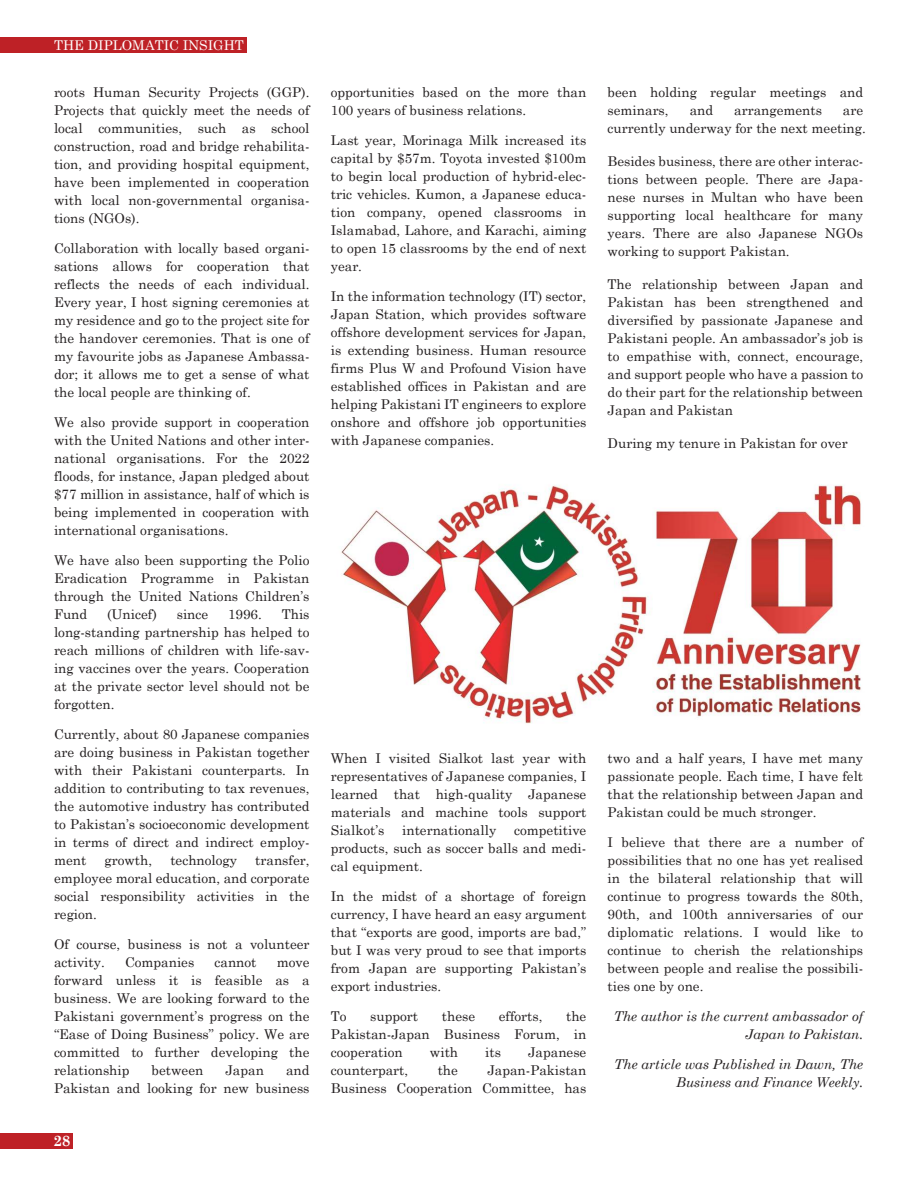
<style>
.page{position:relative;width:918px;height:1188px;background:#fff}
.page>*{position:absolute;margin:0;border:0;box-sizing:border-box;transform-origin:0 0}
.t1{font:700 15px "Century Schoolbook";color:#fff}
.t2{font:13.5px/18px "Century Schoolbook";color:#231f20;text-align:justify}
.t3{font:italic 13.5px/18px "Century Schoolbook";color:#231f20;text-align:right}
.t4{font:13.5px "Century Schoolbook";color:#fff}
</style>
<div class="page">
<div style="left:0;top:37px;width:247px;height:16px;background:#be2126"></div>
<div style="left:0;top:1133px;width:73px;height:16px;background:#be2126"></div>
<img style="left:341px;top:484px;width:520px;height:240px">
<p class="t4" style="left:54px;top:34px;width:191px">THE DIPLOMATIC INSIGHT</p>
<p class="t2" style="left:54px;top:82px;width:257px">roots Human Security Projects (GGP).<br>Projects that quickly meet the needs of local communities, such as school construction, road and bridge rehabilita&shy;tion, and providing hospital equipment, have been implemented in cooperation with local non-governmental organisa&shy;tions (NGOs).</p>
<p class="t2" style="left:54px;top:238px;width:257px">Collaboration with locally based organi&shy;sations allows for cooperation that reflects the needs of each individual.<br>Every year, I host signing ceremonies at my residence and go to the project site for the handover ceremonies. That is one of my favourite jobs as Japanese Ambassa&shy;dor; it allows me to get a sense of what the local people are thinking of.</p>
<p class="t2" style="left:54px;top:412px;width:257px">We also provide support in cooperation with the United Nations and other inter&shy;national organisations. For the 2022 floods, for instance, Japan pledged about $77 million in assistance, half of which is being implemented in cooperation with international organisations.</p>
<p class="t2" style="left:54px;top:550px;width:257px">We have also been supporting the Polio Eradication Programme in Pakistan through the United Nations Children’s Fund</p>
<p class="t2" style="left:107px;top:604px;width:51px">(Unicef)</p>
<p class="t2" style="left:177px;top:604px;width:33px">since</p>
<p class="t2" style="left:228px;top:604px;width:35px">1996.</p>
<p class="t2" style="left:54px;top:604px;width:257px;text-indent:228px">This long-standing partnership has helped to reach millions of children with life-sav&shy;ing vaccines over the years. Cooperation at the private sector level should not be forgotten.</p>
<p class="t2" style="left:54px;top:724px;width:257px">Currently, about 80 Japanese companies are doing business in Pakistan together with their Pakistani counterparts. In addition to contributing to tax revenues, the automotive industry has contributed to Pakistan’s socioeconomic development in terms of direct and indirect employ&shy;ment</p>
<p class="t2" style="left:54px;top:850px;width:257px;text-indent:201px">transfer, employee moral education, and corporate social responsibility activities in the region.</p>
<p class="t2" style="left:54px;top:934px;width:257px">Of course, business is not a volunteer activity.</p>
<p class="t2" style="left:104px;top:850px;width:49px">growth,</p>
<p class="t2" style="left:170px;top:850px;width:68px">technology</p>
<p class="t2" style="left:125px;top:952px;width:71px">Companies</p>
<p class="t2" style="left:215px;top:952px;width:43px">cannot</p>
<p class="t2" style="left:54px;top:952px;width:257px;text-indent:223px">move forward unless it is feasible as a business. We are looking forward to the Pakistani government’s progress on the “Ease of Doing Business” policy. We are committed to further developing the relationship</p>
<p class="t2" style="left:54px;top:1060px;width:257px;text-align:right">and<br>Pakistan and looking for new business</p>
<p class="t2" style="left:152px;top:1060px;width:53px">between</p>
<p class="t2" style="left:225px;top:1060px;width:40px">Japan</p>
<p class="t1" style="left:53px;top:1129px;width:19px">28</p>
<p class="t2" style="left:331px;top:82px;width:257px">opportunities based on the more than<br>100 years of business relations.</p>
<p class="t2" style="left:331px;top:130px;width:257px">Last year, Morinaga Milk increased its capital by $57m. Toyota invested $100m to begin local production of hybrid-elec&shy;tric vehicles. Kumon, a Japanese educa&shy;tion company, opened classrooms in Islamabad, Lahore, and Karachi, aiming to open 15 classrooms by the end of next year.</p>
<p class="t2" style="left:331px;top:286px;width:257px">In the information technology (IT) sector, Japan Station, which provides software offshore development services for Japan, is extending business. Human resource firms Plus W and Profound Vision have established offices in Pakistan and are helping Pakistani IT engineers to explore onshore and offshore job opportunities with Japanese companies.</p>
<p class="t2" style="left:331px;top:748px;width:257px">When I visited Sialkot last year with representatives of Japanese companies, I learned that high-quality Japanese materials and machine tools support Sialkot’s</p>
<p class="t2" style="left:331px;top:820px;width:257px;text-indent:183px">competitive products, such as soccer balls and medi&shy;cal equipment.</p>
<p class="t2" style="left:331px;top:886px;width:257px">In the midst of a shortage of foreign currency, I have heard an easy argument that “exports are good, imports are bad,” but I was very proud to see that imports from Japan are supporting Pakistan’s export industries.</p>
<p class="t2" style="left:331px;top:1006px;width:17px">To</p>
<p class="t2" style="left:370px;top:1006px;width:49px">support</p>
<p class="t2" style="left:442px;top:1006px;width:35px">these</p>
<p class="t2" style="left:499px;top:1006px;width:45px">efforts,</p>
<p class="t2" style="left:402px;top:820px;width:96px">internationally</p>
<p class="t2" style="left:331px;top:1006px;width:257px;text-indent:235px">the Pakistan-Japan Business Forum, in cooperation</p>
<p class="t2" style="left:430px;top:1042px;width:30px">with</p>
<p class="t2" style="left:485px;top:1042px;width:17px">its</p>
<p class="t2" style="left:528px;top:1042px;width:60px">Japanese</p>
<p class="t2" style="left:331px;top:1060px;width:79px">counterpart,</p>
<p class="t2" style="left:438px;top:1060px;width:22px">the</p>
<p class="t2" style="left:331px;top:1060px;width:257px;text-align:right">Japan-Pakistan<br>Business Cooperation Committee, has</p>
<p class="t2" style="left:608px;top:82px;width:257px">been holding regular meetings and seminars,</p>
<p class="t2" style="left:690px;top:100px;width:25px">and</p>
<p class="t2" style="left:734px;top:100px;width:89px">arrangements</p>
<p class="t2" style="left:608px;top:100px;width:260px;text-align:right">are<br>currently underway for the next meeting.</p>
<p class="t2" style="left:608px;top:151px;width:257px">Besides business, there are other interac&shy;tions between people. There are Japa&shy;nese nurses in Multan who have been supporting local healthcare for many years. There are also Japanese NGOs working to support Pakistan.</p>
<p class="t2" style="left:608px;top:274px;width:257px">The relationship between Japan and Pakistan has been strengthened and diversified by passionate Japanese and Pakistani people. An ambassador’s job is to empathise with, connect, encourage, and support people who have a passion to do their part for the relationship between Japan and Pakistan</p>
<p class="t2" style="left:608px;top:433px;width:242px">During my tenure in Pakistan for over</p>
<p class="t2" style="left:608px;top:748px;width:257px">two and a half years, I have met many passionate people. Each time, I have felt that the relationship between Japan and Pakistan could be much stronger.</p>
<p class="t2" style="left:608px;top:832px;width:257px">I believe that there are a number of possibilities that no one has yet realised in the bilateral relationship that will continue to progress towards the 80th, 90th, and 100th anniversaries of our diplomatic relations. I would like to continue to cherish the relationships between people and realise the possibili&shy;ties one by one.</p>
<p class="t3" style="left:614px;top:1006px;width:251px">The author is the current ambassador of<br>Japan to Pakistan.</p>
<p class="t3" style="left:614px;top:1054px;width:250px">The article was Published in Dawn, The<br>Business and Finance Weekly.</p>
</div>
